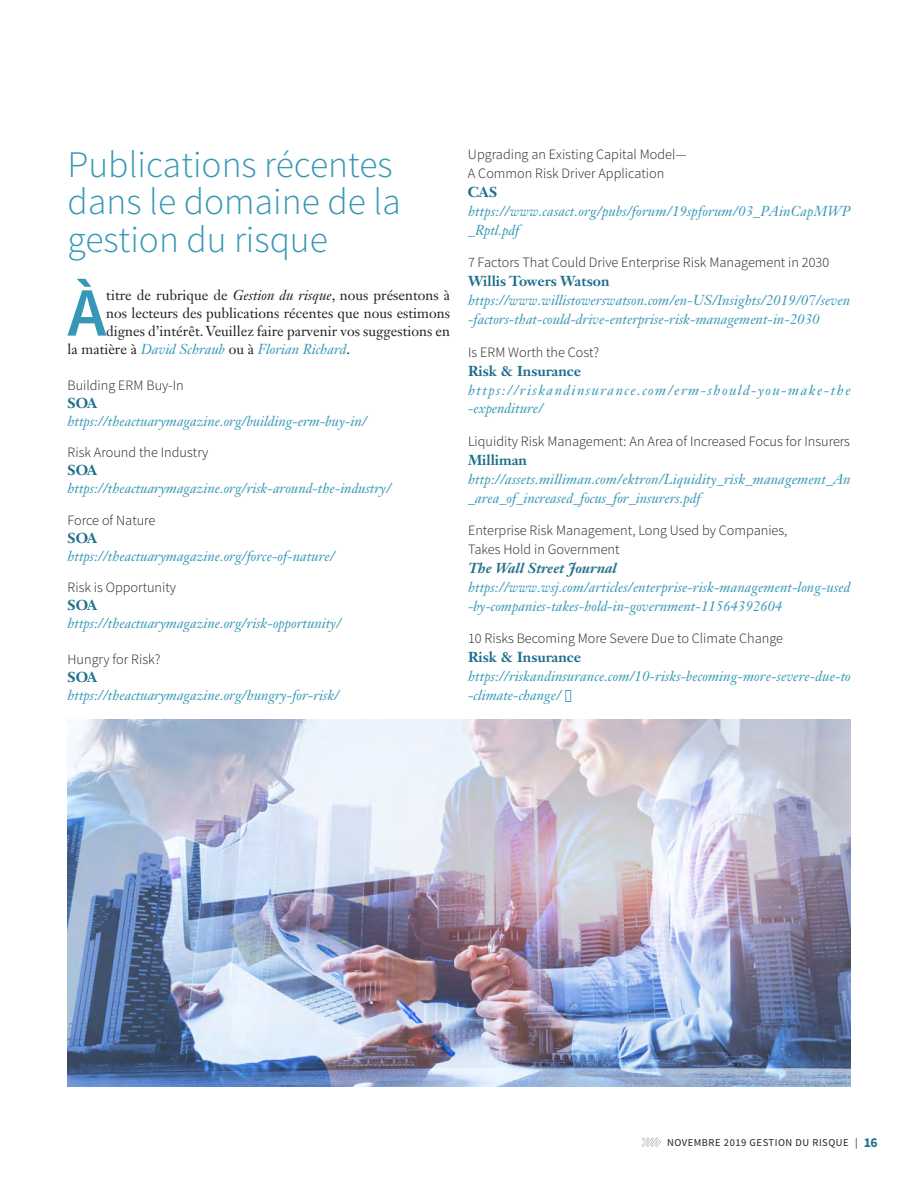
<style>
.page{position:relative;width:918px;height:1188px;background:#fff}
.page>*{position:absolute;margin:0;border:0;box-sizing:border-box;transform-origin:0 0}
.Article_Body_Drop_Ca{font:600 69.3px "Source Sans Pro";color:#3698b6}
.Article_TItle{font:300 37.5px/37.5px "Source Sans Pro";color:#3698b6}
.Article_Body___space{font:italic 14.25px/18.9px "Janson Text LT Std";color:#3698b6}
.Article_Recent_Pub_A{font:300 14.25px/18.9px "Source Sans Pro";color:#231f20}
.Article_Body_Drop_Ca-2{font:14.25px "Janson Text LT Std";color:#231f20}
.Article_Recent_Pub_B{font:700 14.25px "Janson Text LT Std";color:#1d6e8a}
.Article_Body___space-2{font:italic 14.25px/18.9px "Janson Text LT Std";letter-spacing:.1em;color:#3698b6}
.Article_Body_Drop_Ca-3{font:italic 14.25px "Janson Text LT Std";color:#3698b6}
.Article_Recent_Pub_B-2{font:italic 700 14.25px "Janson Text LT Std";color:#1d6e8a}
.t1{font:10.5px "Source Sans Pro";letter-spacing:.05em;color:#231f20}
.s1{font-style:italic}
.s2{font-style:normal;color:#231f20}
.s3{font-weight:700;font-size:13.5px;color:#1d6e8a}
</style>
<div class="page">
<svg style="left:642px;top:1138px;width:19px;height:9px"></svg>
<img style="left:68px;top:719px;width:782px;height:368px">
<p class="Article_TItle" style="left:68px;top:146px;width:335px">Publications récentes dans le domaine de la gestion du risque</p>
<p class="Article_Body_Drop_Ca" style="left:68px;top:269px;width:40px">À</p>
<p class="Article_Body_Drop_Ca-2" style="left:106px;top:286px;width:345px">titre de rubrique de <span class="s1">Gestion du risque</span>, nous présentons à</p>
<p class="Article_Body_Drop_Ca-2" style="left:106px;top:304px;width:345px">nos lecteurs des publications récentes que nous estimons</p>
<p class="Article_Body_Drop_Ca-2" style="left:106px;top:322px;width:345px">dignes d’intérêt. Veuillez faire parvenir vos suggestions en</p>
<p class="Article_Body_Drop_Ca-3" style="left:67px;top:340px;width:284px"><span class="s2">la matière à</span> David Schraub <span class="s2">ou à</span> Florian Richard<span class="s2">.</span></p>
<p class="Article_Recent_Pub_A" style="left:67px;top:376px;width:118px">Building ERM Buy-In</p>
<p class="Article_Recent_Pub_B" style="left:67px;top:393px;width:31px">SOA</p>
<p class="Article_Body___space" style="left:67px;top:411px;width:301px">https://theactuarymagazine.org/building-erm-buy-in/</p>
<p class="Article_Recent_Pub_A" style="left:67px;top:443px;width:142px">Risk Around the Industry</p>
<p class="Article_Recent_Pub_B" style="left:67px;top:461px;width:31px">SOA</p>
<p class="Article_Body___space" style="left:67px;top:479px;width:325px">https://theactuarymagazine.org/risk-around-the-industry/</p>
<p class="Article_Recent_Pub_A" style="left:67px;top:511px;width:90px">Force of Nature</p>
<p class="Article_Recent_Pub_B" style="left:67px;top:528px;width:31px">SOA</p>
<p class="Article_Body___space" style="left:67px;top:546px;width:269px">https://theactuarymagazine.org/force-of-nature/</p>
<p class="Article_Recent_Pub_A" style="left:67px;top:578px;width:110px">Risk is Opportunity</p>
<p class="Article_Recent_Pub_B" style="left:67px;top:596px;width:31px">SOA</p>
<p class="Article_Body___space" style="left:67px;top:614px;width:275px">https://theactuarymagazine.org/risk-opportunity/</p>
<p class="Article_Recent_Pub_A" style="left:67px;top:650px;width:95px">Hungry for Risk?</p>
<p class="Article_Recent_Pub_B" style="left:67px;top:668px;width:31px">SOA</p>
<p class="Article_Body___space" style="left:67px;top:686px;width:273px">https://theactuarymagazine.org/hungry-for-risk/</p>
<p class="Article_Recent_Pub_A" style="left:468px;top:145px;width:220px">Upgrading an Existing Capital Model—<br>A Common Risk Driver Application</p>
<p class="Article_Recent_Pub_B" style="left:468px;top:183px;width:31px">CAS</p>
<p class="Article_Body___space" style="left:468px;top:202px;width:384px">https://www.casact.org/pubs/forum/19spforum/03_PAinCapMWP _Rptl.pdf</p>
<p class="Article_Recent_Pub_A" style="left:468px;top:253px;width:363px">7 Factors That Could Drive Enterprise Risk Management in 2030</p>
<p class="Article_Recent_Pub_B" style="left:468px;top:272px;width:143px">Willis Towers Watson</p>
<p class="Article_Body___space" style="left:468px;top:291px;width:384px">https://www.willistowerswatson.com/en-US/Insights/2019/07/seven -factors-that-could-drive-enterprise-risk-management-in-2030</p>
<p class="Article_Recent_Pub_A" style="left:468px;top:343px;width:133px">Is ERM Worth the Cost?</p>
<p class="Article_Recent_Pub_B" style="left:468px;top:361px;width:115px">Risk &amp; Insurance</p>
<p class="Article_Body___space-2" style="left:468px;top:380px;width:384px">https://riskandinsurance.com/erm-should-you-make-the -expenditure/</p>
<p class="Article_Recent_Pub_A" style="left:468px;top:432px;width:384px">Liquidity Risk Management: An Area of Increased Focus for Insurers</p>
<p class="Article_Recent_Pub_B" style="left:468px;top:451px;width:61px">Milliman</p>
<p class="Article_Body___space" style="left:468px;top:469px;width:384px">http://assets.milliman.com/ektron/Liquidity_risk_management_An _area_of_increased_focus_for_insurers.pdf</p>
<p class="Article_Recent_Pub_A" style="left:468px;top:521px;width:321px">Enterprise Risk Management, Long Used by Companies,<br>Takes Hold in Government</p>
<p class="Article_Recent_Pub_B-2" style="left:468px;top:559px;width:150px">The Wall Street Journal</p>
<p class="Article_Body___space" style="left:468px;top:578px;width:384px">https://www.wsj.com/articles/enterprise-risk-management-long-used -by-companies-takes-hold-in-government-11564392604</p>
<p class="Article_Recent_Pub_A" style="left:468px;top:629px;width:317px">10 Risks Becoming More Severe Due to Climate Change</p>
<p class="Article_Recent_Pub_B" style="left:468px;top:648px;width:115px">Risk &amp; Insurance</p>
<p class="Article_Body___space" style="left:468px;top:667px;width:384px">https://riskandinsurance.com/10-risks-becoming-more-severe-due-to -climate-change/ ■</p>
<p class="t1" style="left:667px;top:1136px;width:212px">NOVEMBRE 2019 GESTION DU RISQUE | <span class="s3">16</span></p>
</div>
